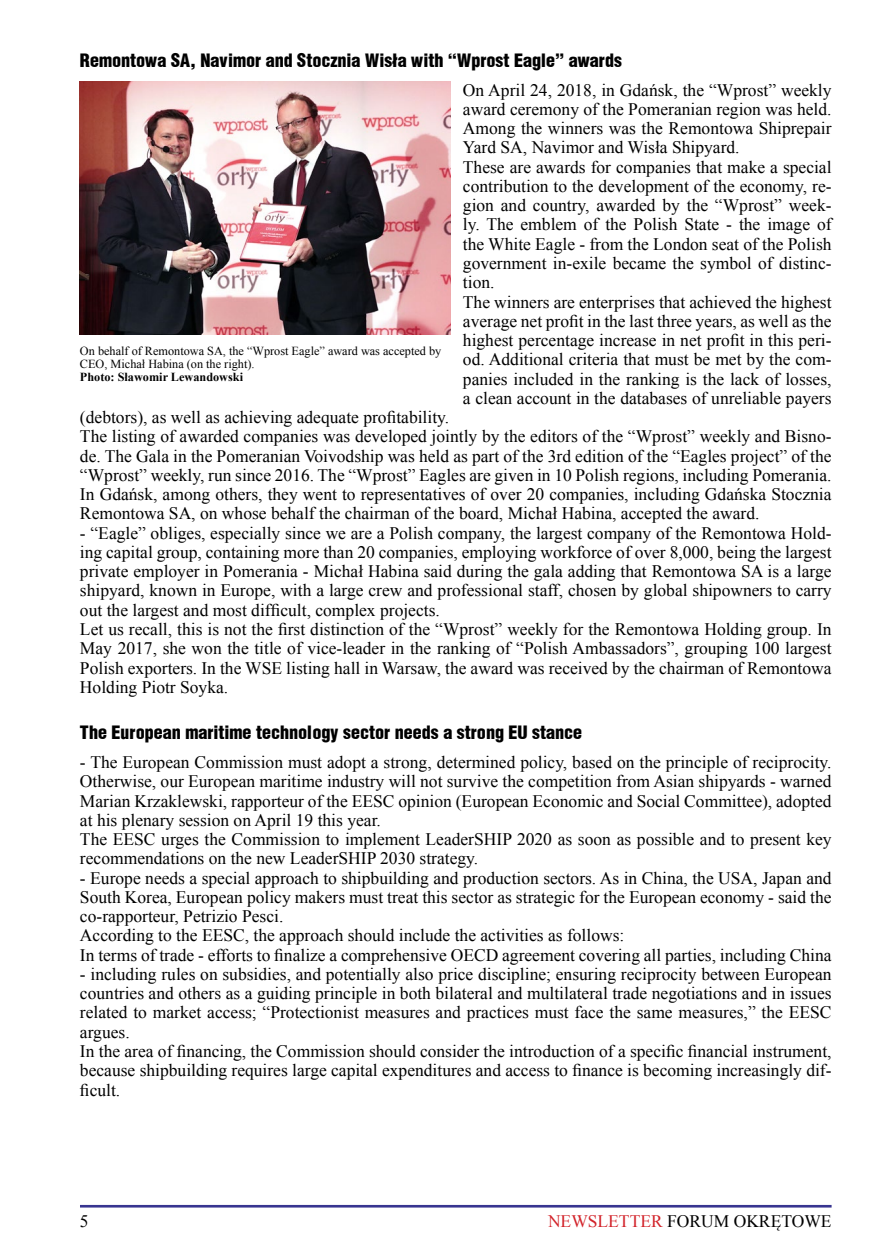
<style>
.page{position:relative;width:893px;height:1241px;background:#fff}
.page>*{position:absolute;margin:0;border:0;box-sizing:border-box;transform-origin:0 0}
.t1{font:18.38px "Switz Cond Blackpl";color:#000}
.t2{font:17.5px/19.2px "Times New Roman";color:#000}
.t3{font:12.25px/13.1px "Times New Roman";color:#000}
.t4{font:700 12.25px "Times New Roman";color:#000}
.s1{color:#d2232a}
</style>
<div class="page">
<hr style="left:80px;top:1204px;width:752px;height:3px;background:#383590">
<img style="left:80px;top:82px;width:371px;height:252px">
<p class="t1" style="left:80px;top:48px;width:544px">Remontowa SA, Navimor and Stocznia Wisła with “Wprost Eagle” awards</p>
<p class="t2" style="left:463px;top:80px;width:370px">On April 24, 2018, in Gdańsk, the “Wprost” weekly award ceremony of the Pomeranian region was held.<br>Among the winners was the Remontowa Shiprepair Yard SA, Navimor and Wisła Shipyard.<br>These are awards for companies that make a special contribution to the development of the economy, re&shy;gion and country, awarded by the “Wprost” week&shy;ly. The emblem of the Polish State - the image of the White Eagle - from the London seat of the Polish government in-exile became the symbol of distinc&shy;tion.<br>The winners are enterprises that achieved the highest average net profit in the last three years, as well as the highest percentage increase in net profit in this peri&shy;od. Additional criteria that must be met by the com&shy;panies included in the ranking is the lack of losses, a clean account in the databases of unreliable payers</p>
<p class="t2" style="left:80px;top:407px;width:753px">(debtors), as well as achieving adequate profitability.<br>The listing of awarded companies was developed jointly by the editors of the “Wprost” weekly and Bisno&shy;de. The Gala in the Pomeranian Voivodship was held as part of the 3rd edition of the “Eagles project” of the “Wprost” weekly, run since 2016. The “Wprost” Eagles are given in 10 Polish regions, including Pomerania.<br>In Gdańsk, among others, they went to representatives of over 20 companies, including Gdańska Stocznia Remontowa SA, on whose behalf the chairman of the board, Michał Habina, accepted the award.</p>
<p class="t2" style="left:80px;top:523px;width:753px">- “Eagle” obliges, especially since we are a Polish company, the largest company of the Remontowa Hold&shy;ing capital group, containing more than 20 companies, employing workforce of over 8,000, being the largest private employer in Pomerania - Michał Habina said during the gala adding that Remontowa SA is a large shipyard, known in Europe, with a large crew and professional staff, chosen by global shipowners to carry out the largest and most difficult, complex projects.<br>Let us recall, this is not the first distinction of the “Wprost” weekly for the Remontowa Holding group. In May 2017, she won the title of vice-leader in the ranking of “Polish Ambassadors”, grouping 100 largest Polish exporters. In the WSE listing hall in Warsaw, the award was received by the chairman of Remontowa Holding Piotr Soyka.</p>
<p class="t3" style="left:80px;top:344px;width:363px">On behalf of Remontowa SA, the “Wprost Eagle” award was accepted by<br>CEO, Michał Habina (on the right).</p>
<p class="t4" style="left:80px;top:368px;width:165px">Photo: Sławomir Lewandowski</p>
<p class="t1" style="left:80px;top:720px;width:504px">The European maritime technology sector needs a strong EU stance</p>
<p class="t2" style="left:80px;top:752px;width:753px">- The European Commission must adopt a strong, determined policy, based on the principle of reciprocity.<br>Otherwise, our European maritime industry will not survive the competition from Asian shipyards - warned Marian Krzaklewski, rapporteur of the EESC opinion (European Economic and Social Committee), adopted at his plenary session on April 19 this year.<br>The EESC urges the Commission to implement LeaderSHIP 2020 as soon as possible and to present key recommendations on the new LeaderSHIP 2030 strategy.</p>
<p class="t2" style="left:80px;top:867px;width:753px">- Europe needs a special approach to shipbuilding and production sectors. As in China, the USA, Japan and South Korea, European policy makers must treat this sector as strategic for the European economy - said the co-rapporteur, Petrizio Pesci.<br>According to the EESC, the approach should include the activities as follows:<br>In terms of trade - efforts to finalize a comprehensive OECD agreement covering all parties, including China</p>
<p class="t2" style="left:80px;top:964px;width:753px">- including rules on subsidies, and potentially also price discipline; ensuring reciprocity between European countries and others as a guiding principle in both bilateral and multilateral trade negotiations and in issues related to market access; “Protectionist measures and practices must face the same measures,” the EESC argues.<br>In the area of financing, the Commission should consider the introduction of a specific financial instrument, because shipbuilding requires large capital expenditures and access to finance is becoming increasingly dif&shy;ficult.</p>
<p class="t2" style="left:80px;top:1210px;width:10px">5</p>
<p class="t2" style="left:548px;top:1210px;width:285px"><span class="s1">NEWSLETTER</span> FORUM OKRĘTOWE</p>
</div>
